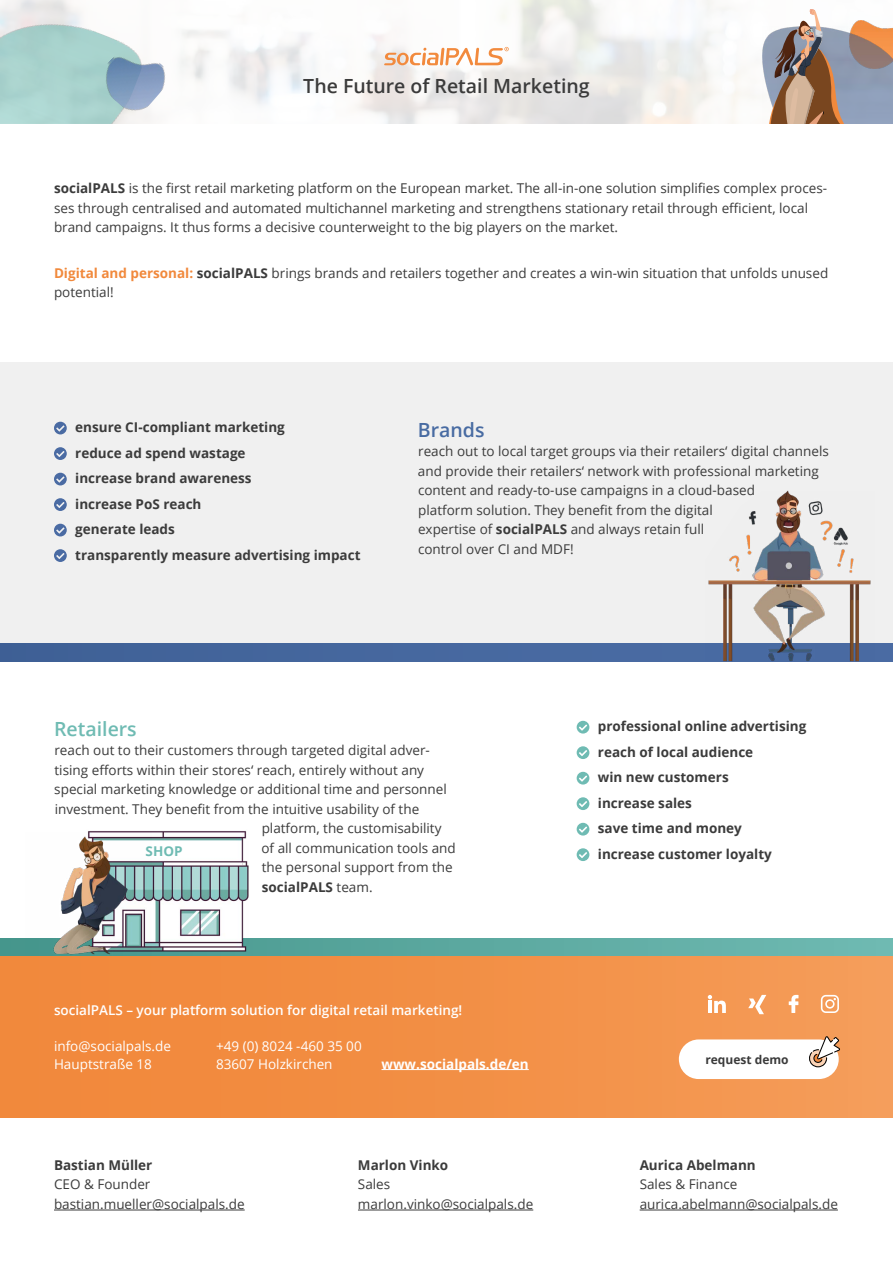
<style>
.page{position:relative;width:893px;height:1263px;background:#fff}
.page>*{position:absolute;margin:0;border:0;box-sizing:border-box;transform-origin:0 0}
.t1{font:600 19.5px "Open Sans";color:#3b3b3b}
.t2{font:600 19.5px "Open Sans";color:#6fbbb3}
.t3{font:600 19.5px "Open Sans";color:#486ba2}
.t4{font:13.5px/19.5px "Open Sans";color:#3b3b3b}
.t5{font:700 13.5px/25.5px "Open Sans";color:#3b3b3b}
.t6{font:13.5px "Open Sans";color:#fff}
.t7{font:600 13.5px "Open Sans";color:#fff}
.t8{font:700 13.5px "Open Sans";color:#fff}
.t9{font:700 13.5px "Open Sans";color:#6fbbb3}
.t10{font:700 12px "Open Sans";color:#3b3b3b}
.s1{font-weight:700}
.s2{font-weight:700;color:#f1893c}
.s3{font-weight:400}
</style>
<div class="page">
<div style="left:0;top:362px;width:893px;height:290px;background:#f0f0f0"></div>
<svg style="left:54px;top:422px;width:13px;height:12px"></svg>
<svg style="left:54px;top:447px;width:13px;height:13px"></svg>
<svg style="left:54px;top:473px;width:13px;height:12px"></svg>
<svg style="left:54px;top:498px;width:13px;height:13px"></svg>
<svg style="left:54px;top:524px;width:13px;height:12px"></svg>
<svg style="left:54px;top:549px;width:13px;height:13px"></svg>
<svg style="left:577px;top:721px;width:12px;height:12px"></svg>
<svg style="left:577px;top:746px;width:12px;height:13px"></svg>
<svg style="left:577px;top:772px;width:12px;height:12px"></svg>
<svg style="left:577px;top:797px;width:12px;height:13px"></svg>
<svg style="left:577px;top:823px;width:12px;height:12px"></svg>
<svg style="left:577px;top:848px;width:12px;height:13px"></svg>
<hr style="left:54px;top:1210px;width:191px;height:1px;background:#3b3b3b">
<hr style="left:358px;top:1210px;width:175px;height:1px;background:#3b3b3b">
<hr style="left:640px;top:1210px;width:198px;height:1px;background:#3b3b3b">
<img style="left:0;top:0;width:893px;height:124px">
<img style="left:851px;top:20px;width:42px;height:6px">
<img style="left:762px;top:26px;width:131px;height:97px">
<svg style="left:768px;top:9px;width:83px;height:114px"></svg>
<img style="left:0;top:18px;width:148px;height:106px">
<img style="left:92px;top:37px;width:83px;height:82px">
<svg style="left:384px;top:47px;width:125px;height:18px"></svg>
<div style="left:1px;top:643px;width:891px;height:18px;background:#45679e"></div>
<svg style="left:0;top:938px;width:893px;height:18px;background:#5eaaa1"></svg>
<img style="left:708px;top:490px;width:163px;height:171px">
<img style="left:88px;top:831px;width:160px;height:120px">
<img style="left:26px;top:832px;width:126px;height:124px">
<div style="left:0;top:956px;width:893px;height:162px;background:linear-gradient(to right,#f18637,#f49b58)"></div>
<svg style="left:708px;top:995px;width:18px;height:18px"></svg>
<svg style="left:748px;top:995px;width:18px;height:19px"></svg>
<svg style="left:789px;top:995px;width:9px;height:18px"></svg>
<svg style="left:821px;top:995px;width:18px;height:18px"></svg>
<div style="left:679px;top:1039px;width:160px;height:40px;background:#fff;border-radius:20px"></div>
<svg style="left:808px;top:1036px;width:32px;height:32px"></svg>
<hr style="left:382px;top:1069px;width:147px;height:1px;background:#fff">
<h1 class="t1" style="left:303px;top:73px;width:288px">The Future of Retail Marketing</h1>
<p class="t4" style="left:54px;top:178px;width:775px"><span class="s1">socialPALS</span> is the first retail marketing platform on the European market. The all-in-one solution simplifies complex proces&shy;ses through centralised and automated multichannel marketing and strengthens stationary retail through efficient, local brand campaigns. It thus forms a decisive counterweight to the big players on the market.</p>
<p class="t4" style="left:54px;top:263px;width:776px"><span class="s2">Digital and personal:</span> <span class="s1">socialPALS</span> brings brands and retailers together and creates a win-win situation that unfolds unused potential!</p>
<p class="t5" style="left:75px;top:414px;width:287px">ensure CI-compliant marketing<br>reduce ad spend wastage<br>increase brand awareness<br>increase PoS reach<br>generate leads<br>transparently measure advertising impact</p>
<h1 class="t3" style="left:418px;top:416px;width:68px">Brands</h1>
<p class="t4" style="left:418px;top:441px;width:412px">reach out to local target groups via their retailers‘ digital channels and provide their retailers‘ network with professional marketing content and ready-to-use campaigns in a cloud-based<br>platform solution. They benefit from the digital<br>expertise of <span class="s1">socialPALS</span> and always retain full<br>control over CI and MDF!</p>
<h1 class="t2" style="left:54px;top:715px;width:84px">Retailers</h1>
<p class="t4" style="left:54px;top:740px;width:377px">reach out to their customers through targeted digital adver-</p>
<p class="t4" style="left:55px;top:760px;width:371px">tising efforts within their stores‘ reach, entirely without any</p>
<p class="t4" style="left:54px;top:779px;width:394px">special marketing knowledge or additional time and personnel</p>
<p class="t4" style="left:55px;top:799px;width:366px">investment. They benefit from the intuitive usability of the</p>
<p class="t4" style="left:262px;top:818px;width:181px">platform, the customisability</p>
<p class="t4" style="left:261px;top:838px;width:196px">of all communication tools and</p>
<p class="t4" style="left:262px;top:857px;width:192px">the personal support from the</p>
<p class="t5" style="left:262px;top:874px;width:112px">socialPALS <span class="s3">team.</span></p>
<p class="t9" style="left:146px;top:842px;width:38px">SHOP</p>
<p class="t7" style="left:54px;top:1001px;width:410px">socialPALS – your platform solution for digital retail marketing!</p>
<p class="t6" style="left:54px;top:1036px;width:119px">info@socialpals.de</p>
<p class="t6" style="left:216px;top:1036px;width:147px">+49 (0) 8024 -460 35 00</p>
<p class="t6" style="left:54px;top:1054px;width:99px">Hauptstraße 18</p>
<p class="t6" style="left:216px;top:1054px;width:118px">83607 Holzkirchen</p>
<p class="t8" style="left:382px;top:1054px;width:149px">www.socialpals.de/en</p>
<p class="t5" style="left:54px;top:1152px;width:100px">Bastian Müller</p>
<p class="t4" style="left:54px;top:1174px;width:192px">CEO &amp; Founder bastian.mueller@socialpals.de</p>
<p class="t5" style="left:358px;top:1152px;width:92px">Marlon Vinko</p>
<p class="t4" style="left:358px;top:1174px;width:177px">Sales marlon.vinko@socialpals.de</p>
<p class="t5" style="left:598px;top:713px;width:210px">professional online advertising reach of local audience<br>win new customers<br>increase sales<br>save time and money<br>increase customer loyalty</p>
<p class="t10" style="left:705px;top:1051px;width:85px">request demo</p>
<p class="t5" style="left:640px;top:1152px;width:118px">Aurica Abelmann</p>
<p class="t4" style="left:640px;top:1174px;width:200px">Sales &amp; Finance aurica.abelmann@socialpals.de</p>
</div>
